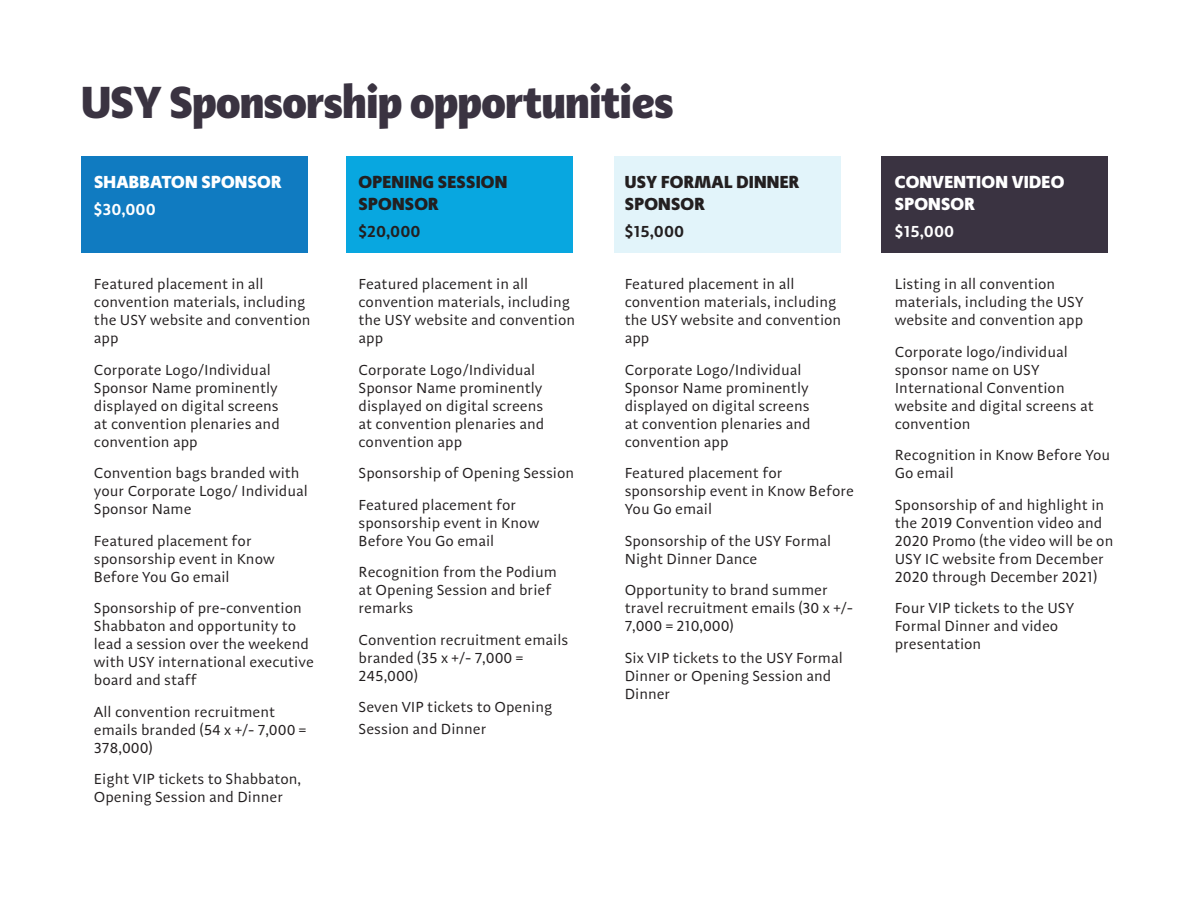
<style>
.page{position:relative;width:1188px;height:918px;background:#fff}
.page>*{position:absolute;margin:0;border:0;box-sizing:border-box;transform-origin:0 0}
.t1{font:900 46.5px "Adagio Sans Script";letter-spacing:-.025em;color:#3a3341}
.t2{font:900 18px/21.6px "Adagio Sans Script";letter-spacing:.01em;color:#231f20}
.t3{font:900 18px/21.6px "Adagio Sans Script";letter-spacing:.01em;color:#fff}
.t4{font:600 16.5px "Adagio Sans";color:#fff}
.t5{font:600 16.5px "Adagio Sans";color:#231f20}
.t6{font:15px/18px "Adagio Sans";color:#231f20}
</style>
<div class="page">
<div style="left:81px;top:157px;width:227px;height:96px;background:#107bc1"></div>
<div style="left:346px;top:157px;width:227px;height:96px;background:#08a7e0"></div>
<div style="left:614px;top:157px;width:226px;height:96px;background:#e2f4fa"></div>
<div style="left:882px;top:157px;width:226px;height:96px;background:#3a3341"></div>
<p class="t1" style="left:81px;top:71px;width:594px">USY Sponsorship opportunities</p>
<p class="t3" style="left:94px;top:172px;width:189px">SHABBATON SPONSOR</p>
<p class="t4" style="left:94px;top:199px;width:63px">$30,000</p>
<p class="t2" style="left:359px;top:172px;width:150px">OPENING SESSION<br>SPONSOR</p>
<p class="t5" style="left:359px;top:220px;width:63px">$20,000</p>
<p class="t2" style="left:625px;top:172px;width:176px">USY FORMAL DINNER<br>SPONSOR</p>
<p class="t5" style="left:625px;top:220px;width:61px">$15,000</p>
<p class="t3" style="left:895px;top:172px;width:171px">CONVENTION VIDEO<br>SPONSOR</p>
<p class="t4" style="left:895px;top:220px;width:61px">$15,000</p>
<p class="t6" style="left:94px;top:275px;width:218px">Featured placement in all convention materials, including the USY website and convention app</p>
<p class="t6" style="left:94px;top:361px;width:187px">Corporate Logo/Individual<br>Sponsor Name prominently displayed on digital screens at convention plenaries and convention app</p>
<p class="t6" style="left:94px;top:464px;width:215px">Convention bags branded with your Corporate Logo/ Individual<br>Sponsor Name</p>
<p class="t6" style="left:94px;top:532px;width:182px">Featured placement for sponsorship event in Know<br>Before You Go email</p>
<p class="t6" style="left:94px;top:599px;width:221px">Sponsorship of pre-convention<br>Shabbaton and opportunity to lead a session over the weekend with USY international executive board and staff</p>
<p class="t6" style="left:94px;top:703px;width:214px">All convention recruitment emails branded (54 x +/- 7,000 =<br>378,000)</p>
<p class="t6" style="left:94px;top:770px;width:209px">Eight VIP tickets to Shabbaton,<br>Opening Session and Dinner</p>
<p class="t6" style="left:359px;top:275px;width:218px">Featured placement in all convention materials, including the USY website and convention app</p>
<p class="t6" style="left:359px;top:361px;width:187px">Corporate Logo/Individual<br>Sponsor Name prominently displayed on digital screens at convention plenaries and convention app</p>
<p class="t6" style="left:359px;top:464px;width:217px">Sponsorship of Opening Session</p>
<p class="t6" style="left:359px;top:496px;width:182px">Featured placement for sponsorship event in Know<br>Before You Go email</p>
<p class="t6" style="left:359px;top:563px;width:200px">Recognition from the Podium at Opening Session and brief remarks</p>
<p class="t6" style="left:359px;top:631px;width:211px">Convention recruitment emails branded (35 x +/- 7,000 =<br>245,000)</p>
<p class="t6" style="left:359px;top:696px;width:195px;line-height:21.6px">Seven VIP tickets to Opening<br>Session and Dinner</p>
<p class="t6" style="left:625px;top:275px;width:218px">Featured placement in all convention materials, including the USY website and convention app</p>
<p class="t6" style="left:625px;top:361px;width:187px">Corporate Logo/Individual<br>Sponsor Name prominently displayed on digital screens at convention plenaries and convention app</p>
<p class="t6" style="left:625px;top:464px;width:231px">Featured placement for sponsorship event in Know Before<br>You Go email</p>
<p class="t6" style="left:625px;top:532px;width:208px">Sponsorship of the USY Formal<br>Night Dinner Dance</p>
<p class="t6" style="left:625px;top:581px;width:230px">Opportunity to brand summer travel recruitment emails (30 x +/-<br>7,000 = 210,000)</p>
<p class="t6" style="left:625px;top:649px;width:220px">Six VIP tickets to the USY Formal<br>Dinner or Opening Session and<br>Dinner</p>
<p class="t6" style="left:895px;top:275px;width:190px">Listing in all convention materials, including the USY website and convention app</p>
<p class="t6" style="left:895px;top:343px;width:201px">Corporate logo/individual sponsor name on USY<br>International Convention website and digital screens at convention</p>
<p class="t6" style="left:895px;top:446px;width:217px">Recognition in Know Before You<br>Go email</p>
<p class="t6" style="left:895px;top:496px;width:220px">Sponsorship of and highlight in the 2019 Convention video and<br>2020 Promo (the video will be on<br>USY IC website from December<br>2020 through December 2021)</p>
<p class="t6" style="left:895px;top:599px;width:181px">Four VIP tickets to the USY<br>Formal Dinner and video presentation</p>
</div>
